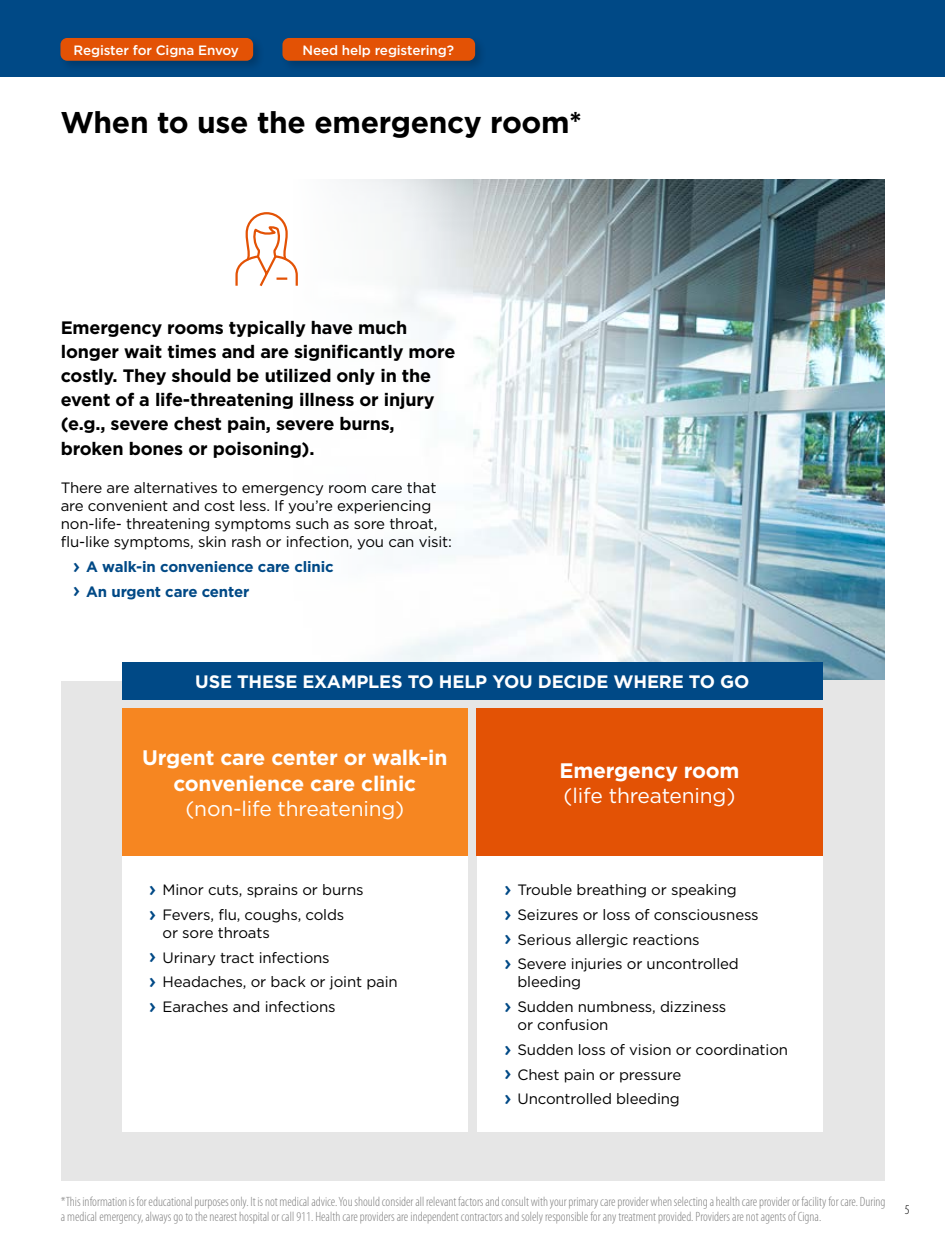
<style>
.page{position:relative;width:945px;height:1242px;background:#fff}
.page>*{position:absolute;margin:0;border:0;box-sizing:border-box;transform-origin:0 0}
.t1{font:700 30px "Gotham";letter-spacing:-.01em;color:#000}
.t2{font:700 21px/25.2px "Gotham";letter-spacing:-.01em;color:#fff;text-align:center}
.t3{font:21px "Gotham";letter-spacing:-.01em;color:#fff}
.t4{font:700 18px/24.3px "Gotham";letter-spacing:-.01em;color:#000}
.t5{font:700 18px "Gotham";letter-spacing:-.01em;color:#fff}
.t6{font:15px/24.8px "Gotham";letter-spacing:-.01em;color:#000}
.t7{font:700 15px/24.8px "Gotham";letter-spacing:-.01em;color:#004986}
.t8{font:300 condensed 13.5px/15px "Myriad Pro";color:#808080}
.t9{font:500 13.5px "Gotham";letter-spacing:-.01em;color:#fff}
.t10{font:300 condensed 13.5px "Myriad Pro";color:#000}
.s1{font-weight:500;font-size:21px}
.s2{font-weight:500;font-size:21px;color:#004986}
</style>
<div class="page">
<img style="left:472px;top:179px;width:412px;height:502px">
<div style="left:61px;top:681px;width:823px;height:500px;background:#e6e6e6"></div>
<svg style="left:235px;top:212px;width:63px;height:75px"></svg>
<div style="left:0;top:0;width:945px;height:76px;background:#004986"></div>
<div style="left:58px;top:35px;width:207px;height:37px;background:#000;opacity:.2"></div>
<div style="left:60px;top:38px;width:193px;height:23px;background:#e35205;border-radius:7px"></div>
<div style="left:280px;top:35px;width:207px;height:37px;background:#000;opacity:.2"></div>
<div style="left:282px;top:38px;width:193px;height:23px;background:#e35205;border-radius:7px"></div>
<div style="left:122px;top:708px;width:346px;height:148px;background:#f68621"></div>
<div style="left:122px;top:856px;width:346px;height:276px;background:#fff"></div>
<div style="left:476px;top:708px;width:347px;height:148px;background:#e35205"></div>
<div style="left:477px;top:856px;width:346px;height:276px;background:#fff"></div>
<div style="left:122px;top:662px;width:701px;height:37px;background:#004986"></div>
<p class="t9" style="left:74px;top:44px;width:167px">Register for Cigna Envoy</p>
<p class="t9" style="left:303px;top:44px;width:153px">Need help registering?</p>
<h1 class="t1" style="left:60px;top:109px;width:523px">When to use the emergency room*</h1>
<p class="t4" style="left:61px;top:316px;width:396px">Emergency rooms typically have much longer wait times and are significantly more costly. They should be utilized only in the event of a life-threatening illness or injury (e.g., severe chest pain, severe burns, broken bones or poisoning).</p>
<p class="t6" style="left:61px;top:480px;width:393px;line-height:18px">There are alternatives to emergency room care that are convenient and cost less. If you’re experiencing non-life- threatening symptoms such as sore throat, flu-like symptoms, skin rash or infection, you can visit:</p>
<p class="t7" style="left:73px;top:555px;width:262px"><span class="s1">›</span> A walk-in convenience care clinic <span class="s1">›</span> An urgent care center</p>
<p class="t5" style="left:195px;top:673px;width:556px">USE THESE EXAMPLES TO HELP YOU DECIDE WHERE TO GO</p>
<h2 class="t2" style="left:142px;top:747px;width:307px">Urgent care center or walk-in convenience care clinic</h2>
<h2 class="t3" style="left:185px;top:799px;width:220px">(non-life threatening)</h2>
<p class="t6" style="left:149px;top:878px;width:216px"><span class="s2">›</span> Minor cuts, sprains or burns <span class="s2">›</span> Fevers, flu, coughs, colds</p>
<p class="t6" style="left:149px;top:921px;width:250px;text-indent:14px">or sore throats<br><span class="s2">›</span> Urinary tract infections<br><span class="s2">›</span> Headaches, or back or joint pain <span class="s2">›</span> Earaches and infections</p>
<h2 class="t2" style="left:560px;top:759px;width:181px">Emergency room</h2>
<h2 class="t3" style="left:564px;top:786px;width:173px">(life threatening)</h2>
<p class="t6" style="left:504px;top:878px;width:256px"><span class="s2">›</span> Trouble breathing or speaking<br><span class="s2">›</span> Seizures or loss of consciousness <span class="s2">›</span> Serious allergic reactions<br><span class="s2">›</span> Severe injuries or uncontrolled</p>
<p class="t6" style="left:504px;top:971px;width:224px;text-indent:14px">bleeding<br><span class="s2">›</span> Sudden numbness, dizziness</p>
<p class="t6" style="left:504px;top:1013px;width:286px;text-indent:14px">or confusion<br><span class="s2">›</span> Sudden loss of vision or coordination <span class="s2">›</span> Chest pain or pressure<br><span class="s2">›</span> Uncontrolled bleeding</p>
<p class="t8" style="left:61px;top:1196px;width:826px">*This information is for educational purposes only. It is not medical advice. You should consider all relevant factors and consult with your primary care provider when selecting a health care provider or facility for care. During a medical emergency, always go to the nearest hospital or call 911. Health care providers are independent contractors and solely responsible for any treatment provided. Providers are not agents of Cigna.</p>
<p class="t10" style="left:905px;top:1205px;width:6px">5</p>
</div>
